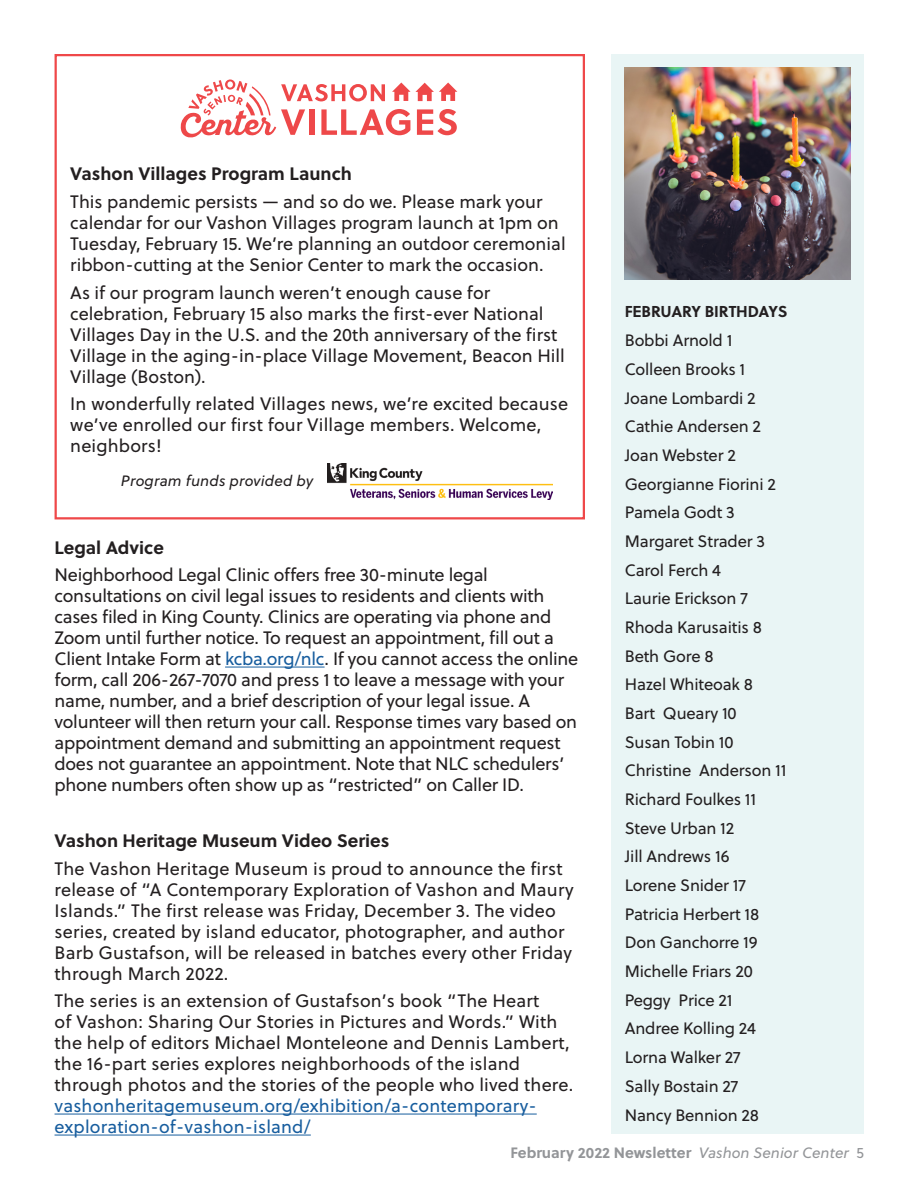
<style>
.page{position:relative;width:918px;height:1188px;background:#fff}
.page>*{position:absolute;margin:0;border:0;box-sizing:border-box;transform-origin:0 0}
.body{font:18px/21px "Soleil";color:#231f20}
.body-2{font:700 18px "Soleil";color:#231f20}
.body-3{font:16.5px "Soleil";letter-spacing:-.01em;color:#231f20}
.body-4{font:700 15.75px "Soleil";letter-spacing:-.01em;color:#231f20}
.t1{font:700 15px "Soleil";color:#939598}
.body-5{font:italic 15px "Soleil";letter-spacing:.01em;color:#231f20}
.s1{color:#175d9e}
.s2{font-weight:400;font-style:italic}
.s3{font-weight:400}
</style>
<div class="page">
<div style="left:611px;top:54px;width:253px;height:1080px;background:#e9f5f5"></div>
<div style="left:55px;top:54px;width:530px;height:465px;border:2px solid #ef4849"></div>
<svg style="left:180px;top:79px;width:277px;height:59px"></svg>
<img style="left:328px;top:464px;width:225px;height:36px">
<hr style="left:225px;top:667px;width:100px;height:1px;background:#175d9e">
<hr style="left:55px;top:1114px;width:482px;height:1px;background:#175d9e">
<hr style="left:55px;top:1135px;width:256px;height:1px;background:#175d9e">
<img style="left:625px;top:68px;width:225px;height:212px">
<p class="body-2" style="left:70px;top:160px;width:283px">Vashon Villages Program Launch</p>
<p class="body" style="left:70px;top:190px;width:497px">This pandemic persists — and so do we. Please mark your calendar for our Vashon Villages program launch at 1pm on Tuesday, February 15. We’re planning an outdoor ceremonial ribbon-cutting at the Senior Center to mark the occasion.</p>
<p class="body" style="left:70px;top:281px;width:496px">As if our program launch weren’t enough cause for celebration, February 15 also marks the first-ever National Villages Day in the U.S. and the 20th anniversary of the first Village in the aging-in-place Village Movement, Beacon Hill Village (Boston).</p>
<p class="body" style="left:70px;top:393px;width:500px">In wonderfully related Villages news, we’re excited because we’ve enrolled our first four Village members. Welcome, neighbors!</p>
<p class="body-5" style="left:121px;top:470px;width:194px">Program funds provided by</p>
<p class="body-2" style="left:55px;top:533px;width:111px">Legal Advice</p>
<p class="body" style="left:55px;top:564px;width:525px">Neighborhood Legal Clinic offers free 30-minute legal consultations on civil legal issues to residents and clients with cases filed in King County. Clinics are operating via phone and Zoom until further notice. To request an appointment, fill out a Client Intake Form at <span class="s1">kcba.org/nlc</span>. If you cannot access the online form, call 206-267-7070 and press 1 to leave a message with your name, number, and a brief description of your legal issue. A volunteer will then return your call. Response times vary based on appointment demand and submitting an appointment request does not guarantee an appointment. Note that NLC schedulers’ phone numbers often show up as “restricted” on Caller ID.</p>
<p class="body-2" style="left:55px;top:826px;width:336px">Vashon Heritage Museum Video Series</p>
<p class="body" style="left:55px;top:857px;width:521px">The Vashon Heritage Museum is proud to announce the first release of “A Contemporary Exploration of Vashon and Maury Islands.” The first release was Friday, December 3. The video series, created by island educator, photographer, and author Barb Gustafson, will be released in batches every other Friday through March 2022.</p>
<p class="body" style="left:55px;top:990px;width:520px">The series is an extension of Gustafson’s book “The Heart<br>of Vashon: Sharing Our Stories in Pictures and Words.” With the help of editors Michael Monteleone and Dennis Lambert, the 16-part series explores neighborhoods of the island through photos and the stories of the people who lived there. <span class="s1">vashonheritagemuseum.org/exhibition/a-contemporary&shy;exploration-of-vashon-island/</span></p>
<p class="body-4" style="left:625px;top:300px;width:164px">FEBRUARY BIRTHDAYS</p>
<p class="body-3" style="left:625px;top:328px;width:109px">Bobbi Arnold 1</p>
<p class="body-3" style="left:625px;top:357px;width:122px">Colleen Brooks 1</p>
<p class="body-3" style="left:625px;top:386px;width:132px">Joane Lombardi 2</p>
<p class="body-3" style="left:625px;top:414px;width:138px">Cathie Andersen 2</p>
<p class="body-3" style="left:625px;top:443px;width:112px">Joan Webster 2</p>
<p class="body-3" style="left:625px;top:472px;width:153px">Georgianne Fiorini 2</p>
<p class="body-3" style="left:625px;top:500px;width:112px">Pamela Godt 3</p>
<p class="body-3" style="left:625px;top:529px;width:142px">Margaret Strader 3</p>
<p class="body-3" style="left:625px;top:558px;width:98px">Carol Ferch 4</p>
<p class="body-3" style="left:625px;top:586px;width:125px">Laurie Erickson 7</p>
<p class="body-3" style="left:625px;top:615px;width:139px">Rhoda Karusaitis 8</p>
<p class="body-3" style="left:625px;top:644px;width:91px">Beth Gore 8</p>
<p class="body-3" style="left:625px;top:672px;width:130px">Hazel Whiteoak 8</p>
<p class="body-3" style="left:625px;top:701px;width:113px">Bart Queary 10</p>
<p class="body-3" style="left:625px;top:730px;width:110px">Susan Tobin 10</p>
<p class="body-3" style="left:625px;top:759px;width:163px">Christine Anderson 11</p>
<p class="body-3" style="left:625px;top:787px;width:133px">Richard Foulkes 11</p>
<p class="body-3" style="left:625px;top:816px;width:111px">Steve Urban 12</p>
<p class="body-3" style="left:625px;top:845px;width:106px">Jill Andrews 16</p>
<p class="body-3" style="left:625px;top:873px;width:123px">Lorene Snider 17</p>
<p class="body-3" style="left:625px;top:902px;width:136px">Patricia Herbert 18</p>
<p class="body-3" style="left:625px;top:931px;width:134px">Don Ganchorre 19</p>
<p class="body-3" style="left:625px;top:959px;width:130px">Michelle Friars 20</p>
<p class="body-3" style="left:625px;top:988px;width:109px">Peggy Price 21</p>
<p class="body-3" style="left:625px;top:1017px;width:133px">Andree Kolling 24</p>
<p class="body-3" style="left:625px;top:1045px;width:117px">Lorna Walker 27</p>
<p class="body-3" style="left:625px;top:1074px;width:115px">Sally Bostain 27</p>
<p class="body-3" style="left:625px;top:1103px;width:136px">Nancy Bennion 28</p>
<p class="t1" style="left:510px;top:1141px;width:355px">February 2022 Newsletter <span class="s2">Vashon Senior Center</span> <span class="s3">5</span></p>
</div>
